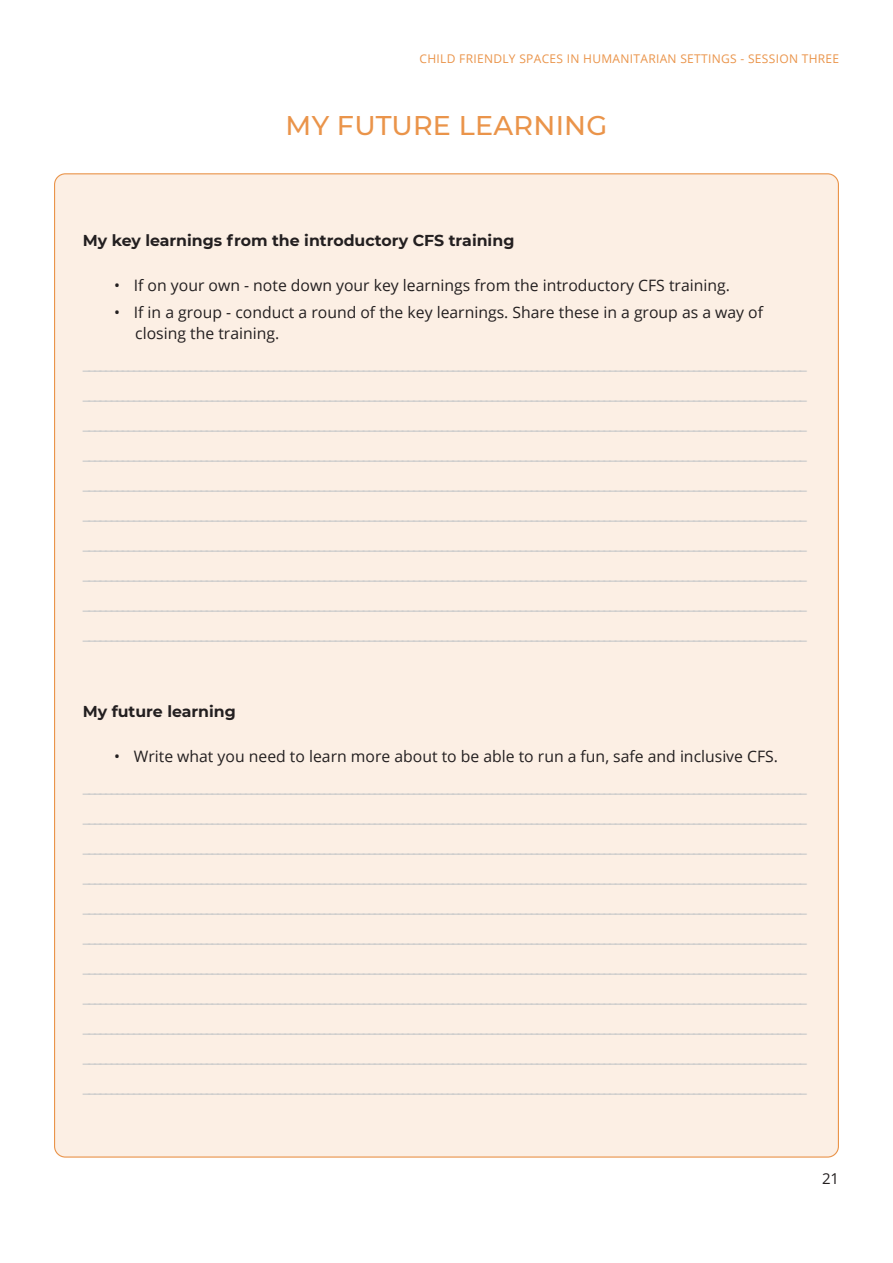
<style>
.page{position:relative;width:893px;height:1263px;background:#fff}
.page>*{position:absolute;margin:0;border:0;box-sizing:border-box;transform-origin:0 0}
.SUB_Titles{font:500 27px "Montserrat";letter-spacing:.01em;color:#ea944a}
.Line{font:700 18px/30px "Open Sans";color:#ccc;text-align:justify}
.t1{font:15.75px/21px "Open Sans";color:#231f20}
.t2{font:700 15.75px "Montserrat";color:#231f20}
.t3{font:15px "Open Sans";color:#231f20}
.t4{font:12px "Open Sans";letter-spacing:.025em;color:#ea944a}
</style>
<div class="page">
<div style="left:55px;top:174px;width:783px;height:983px;background:#fcefe4;border-radius:11px"></div>
<p class="t4" style="left:420px;top:51px;width:421px">CHILD FRIENDLY SPACES IN HUMANITARIAN SETTINGS - SESSION THREE</p>
<p class="SUB_Titles" style="left:286px;top:107px;width:323px">MY FUTURE LEARNING</p>
<p class="t2" style="left:83px;top:229px;width:433px">My key learnings from the introductory CFS training</p>
<p class="t1" style="left:114px;top:275px;width:617px">• If on your own - note down your key learnings from the introductory CFS training.</p>
<p class="t1" style="left:135px;top:302px;width:629px;text-indent:-21px">• If in a group - conduct a round of the key learnings. Share these in a group as a way of closing the training.</p>
<p class="Line" style="left:83px;top:347px;width:725px">_________________________________________________________________________________________________________________________________ _________________________________________________________________________________________________________________________________ _________________________________________________________________________________________________________________________________ _________________________________________________________________________________________________________________________________ _________________________________________________________________________________________________________________________________ _________________________________________________________________________________________________________________________________ _________________________________________________________________________________________________________________________________ _________________________________________________________________________________________________________________________________ _________________________________________________________________________________________________________________________________ _________________________________________________________________________________________________________________________________</p>
<p class="t2" style="left:83px;top:700px;width:155px">My future learning</p>
<p class="t1" style="left:114px;top:746px;width:665px">• Write what you need to learn more about to be able to run a fun, safe and inclusive CFS.</p>
<p class="Line" style="left:83px;top:770px;width:725px">_________________________________________________________________________________________________________________________________ _________________________________________________________________________________________________________________________________ _________________________________________________________________________________________________________________________________ _________________________________________________________________________________________________________________________________ _________________________________________________________________________________________________________________________________ _________________________________________________________________________________________________________________________________ _________________________________________________________________________________________________________________________________ _________________________________________________________________________________________________________________________________ _________________________________________________________________________________________________________________________________ _________________________________________________________________________________________________________________________________ _________________________________________________________________________________________________________________________________</p>
<p class="t3" style="left:822px;top:1168px;width:19px">21</p>
</div>
